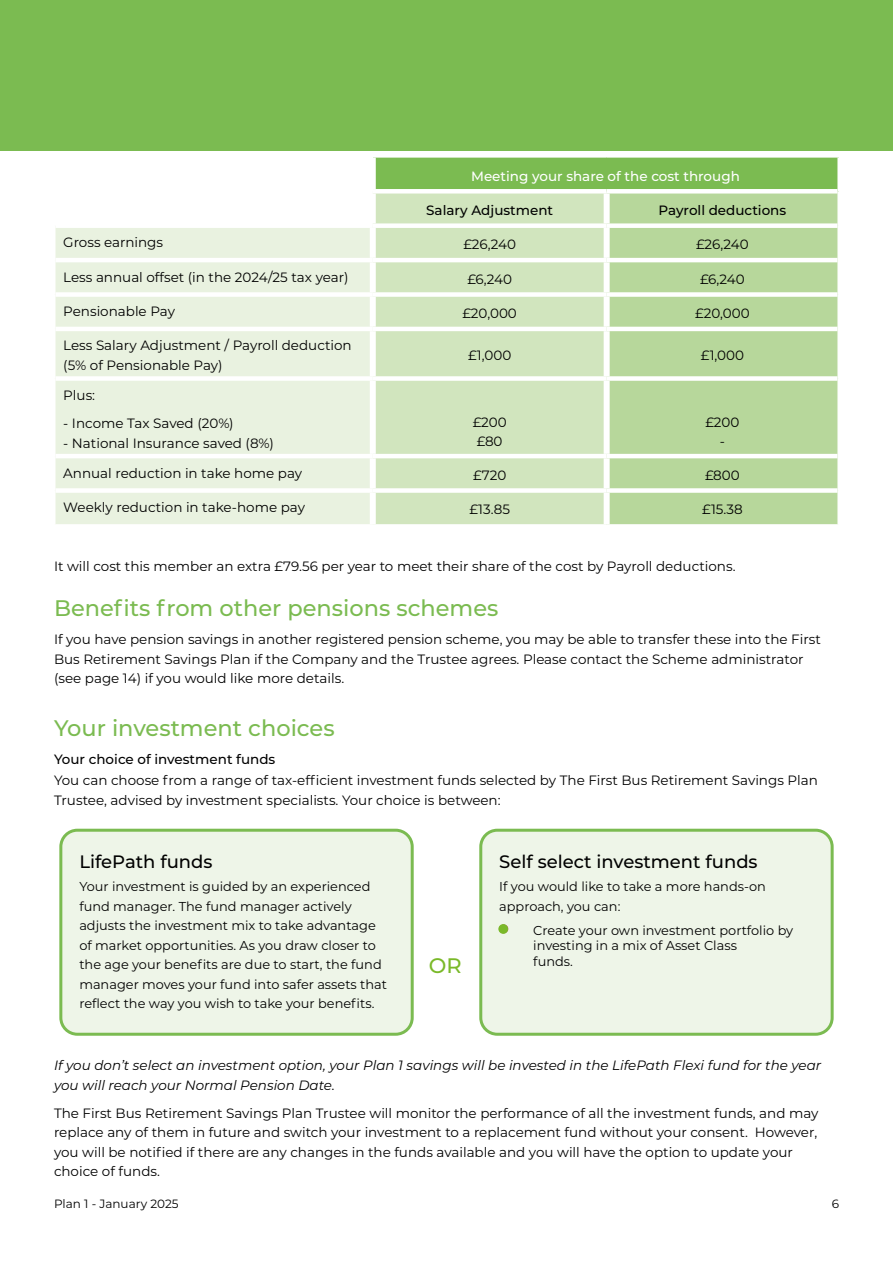
<style>
.page{position:relative;width:893px;height:1263px;background:#fff}
.page>*{position:absolute;margin:0;border:0;box-sizing:border-box;transform-origin:0 0}
.t1{font:500 22.5px "Montserrat";color:#7bbb51}
.t2{font:500 21px "Montserrat";color:#7ab929}
.t3{font:500 18px "Montserrat";color:#000}
.t4{font:13.5px/19.5px "Montserrat";color:#000}
.t5{font:italic 13.5px/19.5px "Montserrat";color:#000}
.t6{font:500 13.5px "Montserrat";color:#000}
.t7{font:500 13.5px "Montserrat";color:#fff}
.t8{font:12.9px/19.5px "Montserrat";color:#000}
.t9{font:12px "Montserrat";color:#000}
</style>
<div class="page">
<div style="left:0;top:0;width:893px;height:151px;background:#7bbb51"></div>
<div style="left:61px;top:830px;width:351px;height:204px;background:#eef5e8;border-radius:17px"></div>
<div style="left:59px;top:829px;width:355px;height:207px;border:3px solid #7bbb51;border-radius:17px"></div>
<div style="left:481px;top:830px;width:351px;height:204px;background:#eef5e8;border-radius:17px"></div>
<div style="left:479px;top:829px;width:355px;height:207px;border:3px solid #7bbb51;border-radius:17px"></div>
<svg style="left:498px;top:924px;width:10px;height:10px"></svg>
<div style="left:373px;top:157px;width:465px;height:34px;background:#7bbb51"></div>
<div style="left:376px;top:194px;width:228px;height:330px;background:#d1e5be"></div>
<div style="left:610px;top:194px;width:227px;height:330px;background:#b7d79b"></div>
<div style="left:56px;top:228px;width:314px;height:296px;background:#e9f2e0"></div>
<hr style="left:837px;top:158px;width:2px;height:33px;background:#fff">
<div style="left:370px;top:158px;width:6px;height:31px;background:#fff"></div>
<div style="left:373px;top:189px;width:234px;height:5px;background:#fff"></div>
<div style="left:607px;top:189px;width:230px;height:5px;background:#fff"></div>
<div style="left:373px;top:223px;width:234px;height:5px;background:#fff"></div>
<div style="left:607px;top:223px;width:230px;height:5px;background:#fff"></div>
<hr style="left:56px;top:258px;width:317px;height:4px;background:#fff">
<hr style="left:373px;top:258px;width:234px;height:4px;background:#fff">
<hr style="left:607px;top:258px;width:230px;height:4px;background:#fff">
<div style="left:56px;top:292px;width:317px;height:5px;background:#fff"></div>
<div style="left:373px;top:292px;width:234px;height:5px;background:#fff"></div>
<div style="left:607px;top:292px;width:230px;height:5px;background:#fff"></div>
<hr style="left:56px;top:327px;width:317px;height:4px;background:#fff">
<hr style="left:373px;top:327px;width:234px;height:4px;background:#fff">
<hr style="left:607px;top:327px;width:230px;height:4px;background:#fff">
<div style="left:56px;top:376px;width:317px;height:5px;background:#fff"></div>
<div style="left:373px;top:376px;width:234px;height:5px;background:#fff"></div>
<div style="left:607px;top:376px;width:230px;height:5px;background:#fff"></div>
<hr style="left:56px;top:454px;width:317px;height:4px;background:#fff">
<hr style="left:373px;top:454px;width:234px;height:4px;background:#fff">
<hr style="left:607px;top:454px;width:230px;height:4px;background:#fff">
<div style="left:56px;top:488px;width:317px;height:5px;background:#fff"></div>
<div style="left:373px;top:488px;width:234px;height:5px;background:#fff"></div>
<div style="left:607px;top:488px;width:230px;height:5px;background:#fff"></div>
<hr style="left:373px;top:156px;width:234px;height:2px;background:#fff">
<hr style="left:607px;top:156px;width:232px;height:2px;background:#fff">
<svg style="left:500px;top:925px;width:8px;height:8px"></svg>
<p class="t7" style="left:471px;top:166px;width:270px">Meeting your share of the cost through</p>
<p class="t6" style="left:426px;top:201px;width:128px">Salary Adjustment</p>
<p class="t6" style="left:659px;top:201px;width:129px">Payroll deductions</p>
<p class="t4" style="left:63px;top:232px;width:101px">Gross earnings</p>
<p class="t4" style="left:463px;top:234px;width:54px">£26,240</p>
<p class="t4" style="left:696px;top:234px;width:54px">£26,240</p>
<p class="t4" style="left:63px;top:267px;width:287px">Less annual offset (in the 2024/25 tax year)</p>
<p class="t4" style="left:467px;top:269px;width:46px">£6,240</p>
<p class="t4" style="left:700px;top:269px;width:46px">£6,240</p>
<p class="t4" style="left:63px;top:301px;width:113px">Pensionable Pay</p>
<p class="t4" style="left:462px;top:303px;width:56px">£20,000</p>
<p class="t4" style="left:695px;top:303px;width:56px">£20,000</p>
<p class="t4" style="left:63px;top:335px;width:290px">Less Salary Adjustment / Payroll deduction (5% of Pensionable Pay)</p>
<p class="t4" style="left:468px;top:345px;width:45px">£1,000</p>
<p class="t4" style="left:701px;top:345px;width:45px">£1,000</p>
<p class="t4" style="left:63px;top:385px;width:33px">Plus:</p>
<p class="t4" style="left:63px;top:413px;width:172px">- Income Tax Saved (20%)</p>
<p class="t4" style="left:63px;top:432px;width:212px">- National Insurance saved (8%)</p>
<p class="t4" style="left:473px;top:412px;width:35px;text-align:center">£200 £80</p>
<p class="t4" style="left:705px;top:412px;width:35px;text-align:center">£200 -</p>
<p class="t4" style="left:63px;top:463px;width:240px">Annual reduction in take home pay</p>
<p class="t4" style="left:473px;top:465px;width:35px">£720</p>
<p class="t4" style="left:705px;top:465px;width:36px">£800</p>
<p class="t4" style="left:63px;top:497px;width:243px">Weekly reduction in take-home pay</p>
<p class="t4" style="left:469px;top:499px;width:42px">£13.85</p>
<p class="t4" style="left:702px;top:499px;width:42px">£15.38</p>
<p class="t4" style="left:54px;top:556px;width:683px">It will cost this member an extra £79.56 per year to meet their share of the cost by Payroll deductions.</p>
<h1 class="t1" style="left:54px;top:592px;width:446px">Benefits from other pensions schemes</h1>
<p class="t4" style="left:54px;top:629px;width:768px">If you have pension savings in another registered pension scheme, you may be able to transfer these into the First<br>Bus Retirement Savings Plan if the Company and the Trustee agrees. Please contact the Scheme administrator (see page 14) if you would like more details.</p>
<h1 class="t1" style="left:54px;top:712px;width:282px">Your investment choices</h1>
<p class="t6" style="left:54px;top:750px;width:223px">Your choice of investment funds</p>
<p class="t4" style="left:54px;top:770px;width:765px">You can choose from a range of tax-efficient investment funds selected by The First Bus Retirement Savings Plan<br>Trustee, advised by investment specialists. Your choice is between:</p>
<h3 class="t3" style="left:79px;top:849px;width:135px">LifePath funds</h3>
<p class="t8" style="left:79px;top:877px;width:309px">Your investment is guided by an experienced fund manager. The fund manager actively adjusts the investment mix to take advantage of market opportunities. As you draw closer to the age your benefits are due to start, the fund manager moves your fund into safer assets that reflect the way you wish to take your benefits.</p>
<h3 class="t3" style="left:499px;top:849px;width:260px">Self select investment funds</h3>
<p class="t8" style="left:499px;top:877px;width:268px">If you would like to take a more hands-on approach, you can:</p>
<p class="t8" style="left:533px;top:922px;width:261px;line-height:15.5px">Create your own investment portfolio by investing in a mix of Asset Class</p>
<h2 class="t2" style="left:429px;top:951px;width:34px">OR</h2>
<p class="t8" style="left:533px;top:951px;width:41px">funds.</p>
<p class="t5" style="left:54px;top:1055px;width:769px">If you don’t select an investment option, your Plan 1 savings will be invested in the LifePath Flexi fund for the year you will reach your Normal Pension Date.</p>
<p class="t4" style="left:54px;top:1102px;width:766px">The First Bus Retirement Savings Plan Trustee will monitor the performance of all the investment funds, and may replace any of them in future and switch your investment to a replacement fund without your consent. However, you will be notified if there are any changes in the funds available and you will have the option to update your choice of funds.</p>
<p class="t9" style="left:54px;top:1195px;width:126px">Plan 1 - January 2025</p>
<p class="t9" style="left:832px;top:1195px;width:9px">6</p>
</div>
